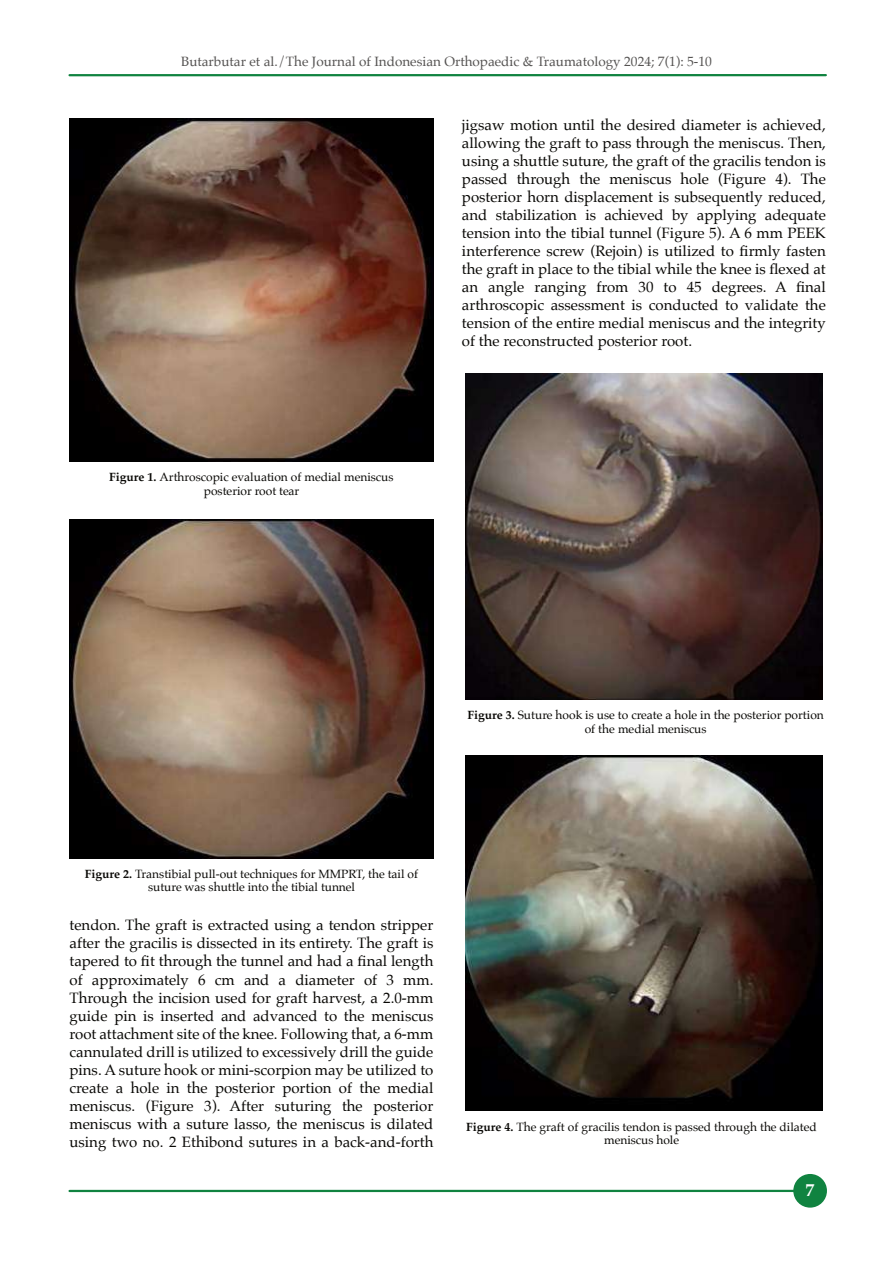
<style>
.page{position:relative;width:893px;height:1263px;background:#fff}
.page>*{position:absolute;margin:0;border:0;box-sizing:border-box;transform-origin:0 0}
.t1{font:700 18px "Palatino";color:#fff}
.t2{font:15px/18px "Palatino";color:#080704;text-align:justify}
.t3{font:13.5px "Palatino";color:#545251}
.t4{font:12px/13.5px "Palatino";color:#080704;text-align:center}
.s1{font-weight:700}
</style>
<div class="page">
<hr style="left:70px;top:1190px;width:726px;height:2px;background:#108340">
<hr style="left:70px;top:74px;width:756px;height:2px;background:#108340">
<div style="left:793px;top:1174px;width:34px;height:33px;background:#108340;border:2px solid #108340;border-radius:50%"></div>
<img style="left:70px;top:119px;width:363px;height:342px">
<img style="left:70px;top:519px;width:363px;height:339px">
<img style="left:465px;top:374px;width:357px;height:325px">
<img style="left:465px;top:755px;width:357px;height:355px">
<p class="t3" style="left:181px;top:55px;width:532px">Butarbutar et al./The Journal of Indonesian Orthopaedic &amp; Traumatology 2024; 7(1): 5-10</p>
<p class="t4" style="left:109px;top:471px;width:286px"><span class="s1">Figure 1.</span> Arthroscopic evaluation of medial meniscus posterior root tear</p>
<p class="t2" style="left:462px;top:116px;width:365px">jigsaw motion until the desired diameter is achieved, allowing the graft to pass through the meniscus. Then, using a shuttle suture, the graft of the gracilis tendon is passed through the meniscus hole (Figure 4). The posterior horn displacement is subsequently reduced, and stabilization is achieved by applying adequate tension into the tibial tunnel (Figure 5). A 6 mm PEEK interference screw (Rejoin) is utilized to firmly fasten the graft in place to the tibial while the knee is flexed at an angle ranging from 30 to 45 degrees. A final arthroscopic assessment is conducted to validate the tension of the entire medial meniscus and the integrity of the reconstructed posterior root.</p>
<p class="t4" style="left:467px;top:709px;width:358px"><span class="s1">Figure 3.</span> Suture hook is use to create a hole in the posterior portion of the medial meniscus</p>
<p class="t4" style="left:85px;top:868px;width:335px"><span class="s1">Figure 2.</span> Transtibial pull-out techniques for MMPRT, the tail of suture was shuttle into the tibial tunnel</p>
<p class="t2" style="left:70px;top:917px;width:365px">tendon. The graft is extracted using a tendon stripper after the gracilis is dissected in its entirety. The graft is tapered to fit through the tunnel and had a final length of approximately 6 cm and a diameter of 3 mm.<br>Through the incision used for graft harvest, a 2.0-mm guide pin is inserted and advanced to the meniscus root attachment site of the knee. Following that, a 6-mm cannulated drill is utilized to excessively drill the guide pins. A suture hook or mini-scorpion may be utilized to create a hole in the posterior portion of the medial meniscus. (Figure 3). After suturing the posterior meniscus with a suture lasso, the meniscus is dilated using two no. 2 Ethibond sutures in a back-and-forth</p>
<p class="t4" style="left:466px;top:1121px;width:352px"><span class="s1">Figure 4.</span> The graft of gracilis tendon is passed through the dilated meniscus hole</p>
<p class="t1" style="left:806px;top:1182px;width:10px">7</p>
</div>
